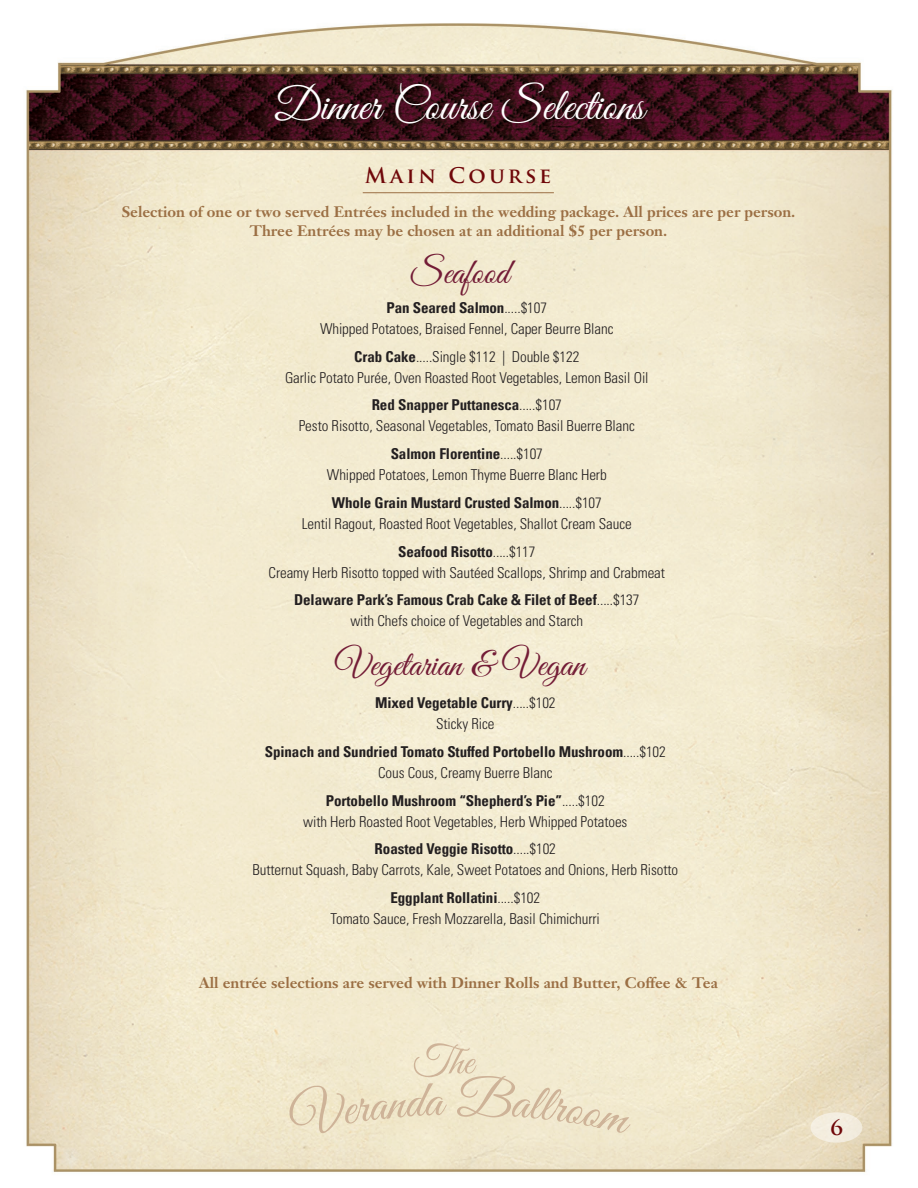
<style>
.page{position:relative;width:918px;height:1188px;background:#fff}
.page>*{position:absolute;margin:0;border:0;box-sizing:border-box;transform-origin:0 0}
.t1{font:45px "Great Vibes";color:#fff}
.t2{font:36px "Great Vibes";color:#731c36}
.t3{font:700 21px "Trajan Pro";letter-spacing:.15em;color:#6f0709}
.t4{font:300 condensed 15px/27.8px "Univers";letter-spacing:-.005em;color:#231f20;text-align:center}
.t5{font:700 condensed 15px "Univers LT Pro";letter-spacing:-.005em;color:#231f20}
.t6{font:700 15px/19.5px "Janson Text";color:#9b6f44;text-align:center}
.s1{font-family:"Univers";font-weight:300}
.s2{font-family:"Univers LT Pro";font-weight:700}
</style>
<div class="page">
<img style="left:26px;top:23px;width:866px;height:1150px">
<hr style="left:363px;top:192px;width:191px;height:1px;background:#9b6f44">
<svg style="left:289px;top:1043px;width:341px;height:90px;background:#ede3c7"></svg>
<div style="left:811px;top:1112px;width:51px;height:31px;background:#f3eddf;border-radius:50%"></div>
<h1 class="t1" style="left:275px;top:80px;width:371px">Dinner Course Selections</h1>
<h3 class="t3" style="left:365px;top:162px;width:188px">Main Course</h3>
<p class="t6" style="left:122px;top:202px;width:675px">Selection of one or two served Entrées included in the wedding package. All prices are per person.<br>Three Entrées may be chosen at an additional $5 per person.</p>
<h2 class="t2" style="left:411px;top:252px;width:100px">Seafood</h2>
<p class="t5" style="left:387px;top:298px;width:162px">Pan Seared Salmon<span class="s1">.....$107</span></p>
<p class="t4" style="left:320px;top:315px;width:295px">Whipped Potatoes, Braised Fennel, Caper Beurre Blanc<br><span class="s2">Crab Cake</span>.....Single $112 | Double $122</p>
<p class="t4" style="left:285px;top:363px;width:365px">Garlic Potato Purée, Oven Roasted Root Vegetables, Lemon Basil Oil</p>
<p class="t5" style="left:372px;top:396px;width:192px">Red Snapper Puttanesca<span class="s1">.....$107</span></p>
<p class="t4" style="left:299px;top:412px;width:338px">Pesto Risotto, Seasonal Vegetables, Tomato Basil Buerre Blanc</p>
<p class="t5" style="left:391px;top:445px;width:154px">Salmon Florentine<span class="s1">.....$107</span></p>
<p class="t4" style="left:327px;top:461px;width:281px">Whipped Potatoes, Lemon Thyme Buerre Blanc Herb</p>
<p class="t5" style="left:332px;top:493px;width:272px">Whole Grain Mustard Crusted Salmon<span class="s1">.....$107</span></p>
<p class="t4" style="left:302px;top:510px;width:331px">Lentil Ragout, Roasted Root Vegetables, Shallot Cream Sauce</p>
<p class="t5" style="left:398px;top:542px;width:139px">Seafood Risotto<span class="s1">.....$117</span></p>
<p class="t4" style="left:269px;top:558px;width:398px">Creamy Herb Risotto topped with Sautéed Scallops, Shrimp and Crabmeat</p>
<p class="t5" style="left:294px;top:591px;width:347px">Delaware Park’s Famous Crab Cake &amp; Filet of Beef<span class="s1">.....$137</span></p>
<p class="t4" style="left:350px;top:607px;width:234px">with Chefs choice of Vegetables and Starch</p>
<h2 class="t2" style="left:335px;top:645px;width:252px">Vegetarian &amp; Vegan</h2>
<p class="t5" style="left:375px;top:694px;width:182px">Mixed Vegetable Curry<span class="s1">.....$102</span></p>
<p class="t4" style="left:436px;top:710px;width:60px">Sticky Rice</p>
<p class="t5" style="left:265px;top:742px;width:403px">Spinach and Sundried Tomato Stuffed Portobello Mushroom<span class="s1">.....$102</span></p>
<p class="t4" style="left:378px;top:759px;width:176px">Cous Cous, Creamy Buerre Blanc</p>
<p class="t5" style="left:326px;top:791px;width:280px">Portobello Mushroom “Shepherd’s Pie”<span class="s1">.....$102</span></p>
<p class="t4" style="left:303px;top:807px;width:326px">with Herb Roasted Root Vegetables, Herb Whipped Potatoes</p>
<p class="t5" style="left:375px;top:840px;width:183px">Roasted Veggie Risotto<span class="s1">.....$102</span></p>
<p class="t4" style="left:252px;top:856px;width:427px">Butternut Squash, Baby Carrots, Kale, Sweet Potatoes and Onions, Herb Risotto</p>
<p class="t5" style="left:390px;top:889px;width:151px">Eggplant Rollatini<span class="s1">.....$102</span></p>
<p class="t4" style="left:331px;top:905px;width:271px">Tomato Sauce, Fresh Mozzarella, Basil Chimichurri</p>
<p class="t6" style="left:199px;top:973px;width:520px">All entrée selections are served with Dinner Rolls and Butter, Coffee &amp; Tea</p>
<h3 class="t3" style="left:830px;top:1114px;width:14px">6</h3>
</div>
